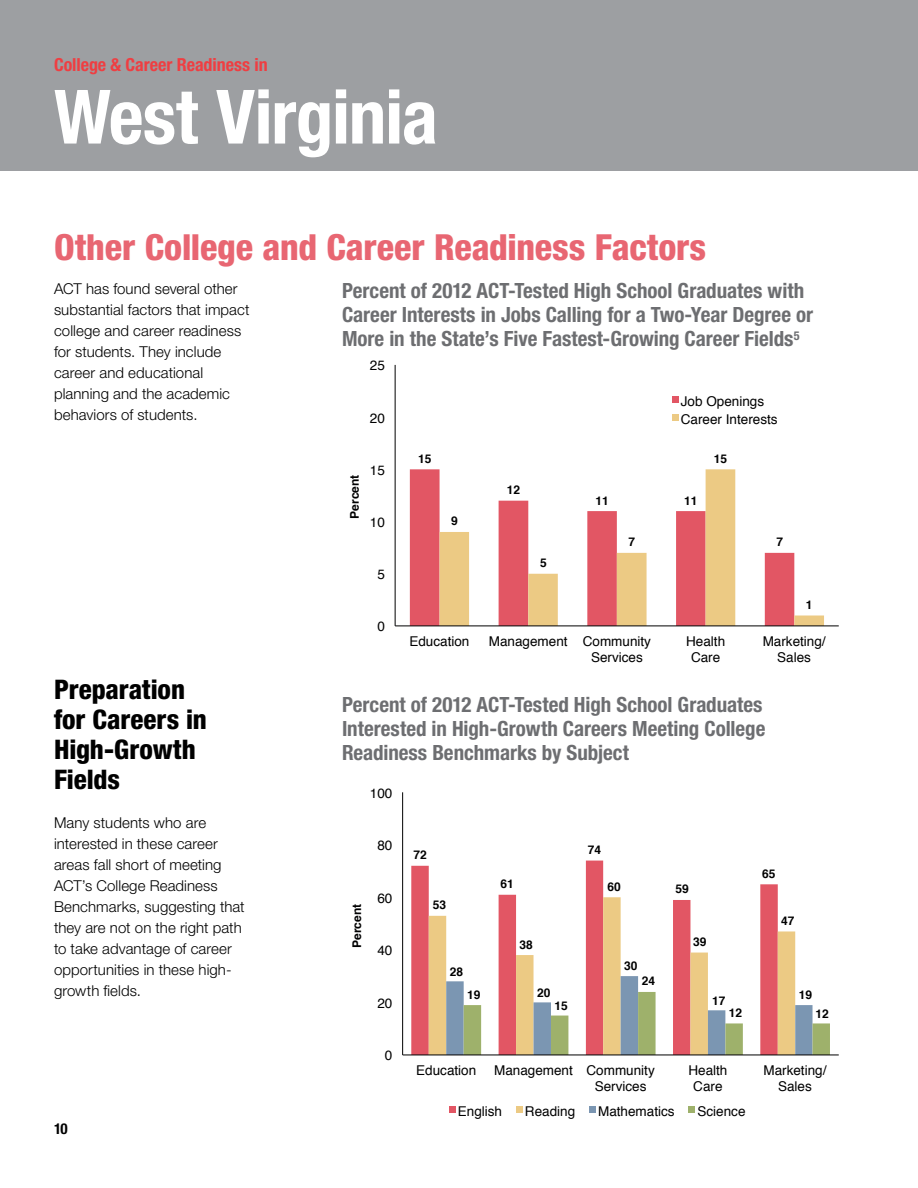
<style>
.page{position:relative;width:918px;height:1188px;background:#fff}
.page>*{position:absolute;margin:0;border:0;box-sizing:border-box;transform-origin:0 0}
.t1{font:700 condensed 75px "Helvetica Neue LT Std";letter-spacing:-.015em;color:#fff}
.t2{font:800 condensed 36px "Helvetica Neue LT Std";letter-spacing:-.005em;color:#e86672}
.t3{font:800 condensed 27px/30px "Helvetica Neue LT Std";letter-spacing:-.005em;color:#000}
.t4{font:700 condensed 21px/24px "Helvetica Neue LT Std";color:#6d6e71}
.t5{font:700 condensed 18px "Helvetica Neue LT Std";letter-spacing:-.005em;color:#ef3e42}
.t6{font:300 15px/21px "Helvetica Neue LT Std";letter-spacing:.005em;color:#000}
.t7{font:700 condensed 15px "Helvetica Neue LT Std";color:#000}
.t8{font:13.5px/15.8px "Helvetica";color:#000001;text-align:center}
.t9{font:700 12px "Helvetica";color:#000001}
</style>
<div class="page">
<div style="left:0;top:0;width:918px;height:171px;background:#9d9fa2"></div>
<div style="left:410px;top:469px;width:30px;height:157px;background:#e25664"></div>
<svg style="left:440px;top:469px;width:384px;height:157px"></svg>
<hr style="left:395px;top:365px;width:1px;height:261px;background:#000001">
<hr style="left:395px;top:626px;width:444px;height:1px;background:#000001">
<div style="left:672px;top:396px;width:6px;height:7px;background:#e25664"></div>
<svg style="left:672px;top:414px;width:6px;height:6px"></svg>
<svg style="left:411px;top:861px;width:367px;height:194px"></svg>
<svg style="left:429px;top:897px;width:366px;height:158px"></svg>
<svg style="left:446px;top:976px;width:384px;height:79px"></svg>
<hr style="left:402px;top:792px;width:1px;height:263px;background:#000001">
<hr style="left:403px;top:1055px;width:436px;height:1px;background:#000001">
<svg style="left:449px;top:1106px;width:6px;height:6px"></svg>
<svg style="left:516px;top:1106px;width:6px;height:6px"></svg>
<svg style="left:589px;top:1106px;width:6px;height:6px"></svg>
<svg style="left:689px;top:1106px;width:6px;height:6px"></svg>
<p class="t5" style="left:54px;top:54px;width:215px">College &amp; Career Readiness in</p>
<h1 class="t1" style="left:54px;top:71px;width:385px">West Virginia</h1>
<h2 class="t2" style="left:54px;top:225px;width:654px">Other College and Career Readiness Factors</h2>
<p class="t6" style="left:54px;top:278px;width:197px">ACT has found several other substantial factors that impact college and career readiness for students. They include career and educational planning and the academic behaviors of students.</p>
<h3 class="t3" style="left:54px;top:674px;width:155px">Preparation for Careers in<br>High-Growth<br>Fields</h3>
<p class="t6" style="left:54px;top:812px;width:192px">Many students who are interested in these career areas fall short of meeting<br>ACT’s College Readiness<br>Benchmarks, suggesting that they are not on the right path to take advantage of career opportunities in these high&shy;growth fields.</p>
<p class="t7" style="left:54px;top:1120px;width:15px">10</p>
<h3 class="t4" style="left:342px;top:279px;width:473px">Percent of 2012 ACT-Tested High School Graduates with<br>Career Interests in Jobs Calling for a Two-Year Degree or<br>More in the State’s Five Fastest-Growing Career Fields<sup>5</sup></h3>
<p class="t8" style="left:370px;top:357px;width:17px">25</p>
<p class="t8" style="left:370px;top:410px;width:17px">20</p>
<p class="t9" style="left:347px;top:519px;width:46px;rotate:-90deg">Percent</p>
<p class="t8" style="left:370px;top:462px;width:17px">15</p>
<p class="t8" style="left:370px;top:514px;width:17px">10</p>
<p class="t8" style="left:377px;top:566px;width:9px">5</p>
<p class="t8" style="left:377px;top:618px;width:9px">0</p>
<p class="t9" style="left:418px;top:451px;width:15px">15</p>
<p class="t9" style="left:451px;top:514px;width:8px">9</p>
<p class="t9" style="left:507px;top:482px;width:15px">12</p>
<p class="t9" style="left:540px;top:555px;width:8px">5</p>
<p class="t8" style="left:681px;top:392px;width:98px;line-height:17.9px;text-align:left">Job Openings<br>Career Interests</p>
<p class="t9" style="left:595px;top:493px;width:15px">11</p>
<p class="t9" style="left:684px;top:493px;width:15px">11</p>
<p class="t9" style="left:629px;top:534px;width:8px">7</p>
<p class="t9" style="left:714px;top:451px;width:15px">15</p>
<p class="t9" style="left:776px;top:534px;width:8px">7</p>
<p class="t9" style="left:806px;top:597px;width:8px">1</p>
<p class="t8" style="left:409px;top:633px;width:62px">Education</p>
<p class="t8" style="left:591px;top:633px;width:62px;text-align:left;text-indent:-102px">Management Community<br>Services</p>
<p class="t8" style="left:686px;top:633px;width:41px">Health<br>Care</p>
<p class="t8" style="left:763px;top:633px;width:65px">Marketing/<br>Sales</p>
<h3 class="t4" style="left:342px;top:692px;width:425px">Percent of 2012 ACT-Tested High School Graduates<br>Interested in High-Growth Careers Meeting College<br>Readiness Benchmarks by Subject</h3>
<p class="t8" style="left:370px;top:785px;width:24px">100</p>
<p class="t8" style="left:377px;top:837px;width:17px">80</p>
<p class="t9" style="left:349px;top:948px;width:46px;rotate:-90deg">Percent</p>
<p class="t8" style="left:377px;top:890px;width:17px">60</p>
<p class="t8" style="left:377px;top:942px;width:17px">40</p>
<p class="t8" style="left:377px;top:995px;width:17px">20</p>
<p class="t8" style="left:385px;top:1047px;width:9px">0</p>
<p class="t9" style="left:413px;top:848px;width:15px">72</p>
<p class="t9" style="left:433px;top:897px;width:15px">53</p>
<p class="t9" style="left:450px;top:964px;width:15px">28</p>
<p class="t9" style="left:501px;top:876px;width:15px">61</p>
<p class="t9" style="left:520px;top:937px;width:15px">38</p>
<p class="t9" style="left:588px;top:842px;width:15px">74</p>
<p class="t9" style="left:608px;top:879px;width:15px">60</p>
<p class="t9" style="left:624px;top:959px;width:15px">30</p>
<p class="t9" style="left:642px;top:974px;width:15px">24</p>
<p class="t9" style="left:675px;top:882px;width:15px">59</p>
<p class="t9" style="left:693px;top:934px;width:15px">39</p>
<p class="t9" style="left:762px;top:866px;width:15px">65</p>
<p class="t9" style="left:781px;top:913px;width:15px">47</p>
<p class="t9" style="left:537px;top:985px;width:15px">20</p>
<p class="t9" style="left:467px;top:987px;width:15px">19</p>
<p class="t9" style="left:799px;top:987px;width:15px">19</p>
<p class="t9" style="left:554px;top:998px;width:15px">15</p>
<p class="t9" style="left:712px;top:993px;width:15px">17</p>
<p class="t9" style="left:729px;top:1005px;width:15px">12</p>
<p class="t9" style="left:815px;top:1006px;width:15px">12</p>
<p class="t8" style="left:416px;top:1062px;width:62px">Education</p>
<p class="t8" style="left:595px;top:1062px;width:62px;text-align:left;text-indent:-101px">Management Community<br>Services</p>
<p class="t8" style="left:688px;top:1062px;width:41px">Health<br>Care</p>
<p class="t8" style="left:763px;top:1062px;width:65px">Marketing/<br>Sales</p>
<p class="t8" style="left:458px;top:1103px;width:46px">English</p>
<p class="t8" style="left:525px;top:1103px;width:52px">Reading</p>
<p class="t8" style="left:598px;top:1103px;width:78px">Mathematics</p>
<p class="t8" style="left:698px;top:1103px;width:50px">Science</p>
</div>
